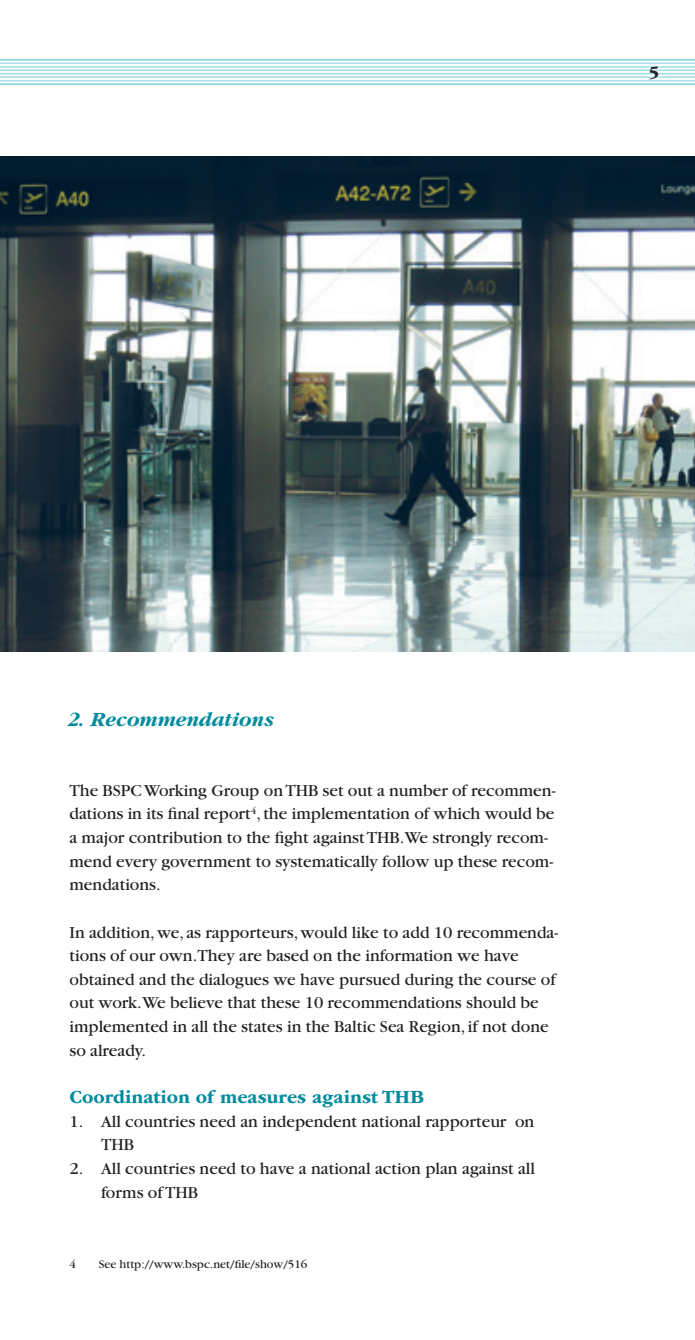
<style>
.page{position:relative;width:695px;height:1340px;background:#fff}
.page>*{position:absolute;margin:0;border:0;box-sizing:border-box;transform-origin:0 0}
._2011_mellemrubrik{font:italic 700 21px "Garamond";color:#008b9d}
._2011_mellemrubrik2{font:700 19.25px "ITC Garamond Std";color:#008b9d}
._00_Bröd_i_kant{font:17.5px/23.6px "Garamond";color:#231f20}
.t1{font:700 17.5px "ITC Garamond Std";color:#231f20}
._2011_notetekst{font:12.25px "Garamond";color:#231f20}
</style>
<div class="page">
<hr style="left:0;top:59px;width:694px;height:2px;background:#82d3e5">
<hr style="left:0;top:63px;width:694px;height:1px;background:#aadeed">
<hr style="left:0;top:66px;width:694px;height:2px;background:#aadeed">
<hr style="left:0;top:69px;width:694px;height:2px;background:#aadeed">
<hr style="left:0;top:73px;width:694px;height:1px;background:#aadeed">
<hr style="left:0;top:76px;width:694px;height:2px;background:#aadeed">
<hr style="left:0;top:80px;width:694px;height:1px;background:#aadeed">
<hr style="left:0;top:83px;width:694px;height:2px;background:#82d3e5">
<img style="left:0;top:157px;width:694px;height:494px">
<p class="t1" style="left:648px;top:62px;width:12px">5</p>
<p class="_2011_mellemrubrik" style="left:69px;top:707px;width:208px">2. Recommendations</p>
<p class="_00_Bröd_i_kant" style="left:69px;top:778px;width:487px">The BSPC Working Group on THB set out a number of recommen&shy;dations in its final report<sup>4</sup>, the implementation of which would be a major contribution to the fight against THB.We strongly recom&shy;mend every government to systematically follow up these recom&shy;mendations.</p>
<p class="_00_Bröd_i_kant" style="left:69px;top:920px;width:490px">In addition, we, as rapporteurs, would like to add 10 recommenda&shy;tions of our own.They are based on the information we have obtained and the dialogues we have pursued during the course of out work.We believe that these 10 recommendations should be implemented in all the states in the Baltic Sea Region, if not done so already.</p>
<p class="_2011_mellemrubrik2" style="left:69px;top:1086px;width:356px">Coordination of measures against THB</p>
<p class="_00_Bröd_i_kant" style="left:101px;top:1109px;width:435px;text-indent:-32px">1. All countries need an independent national rapporteur on<br>THB</p>
<p class="_00_Bröd_i_kant" style="left:101px;top:1156px;width:435px;text-indent:-32px">2. All countries need to have a national action plan against all forms of THB</p>
<p class="_2011_notetekst" style="left:69px;top:1257px;width:8px">4</p>
<p class="_2011_notetekst" style="left:99px;top:1257px;width:210px">See http://www.bspc.net/file/show/516</p>
</div>
